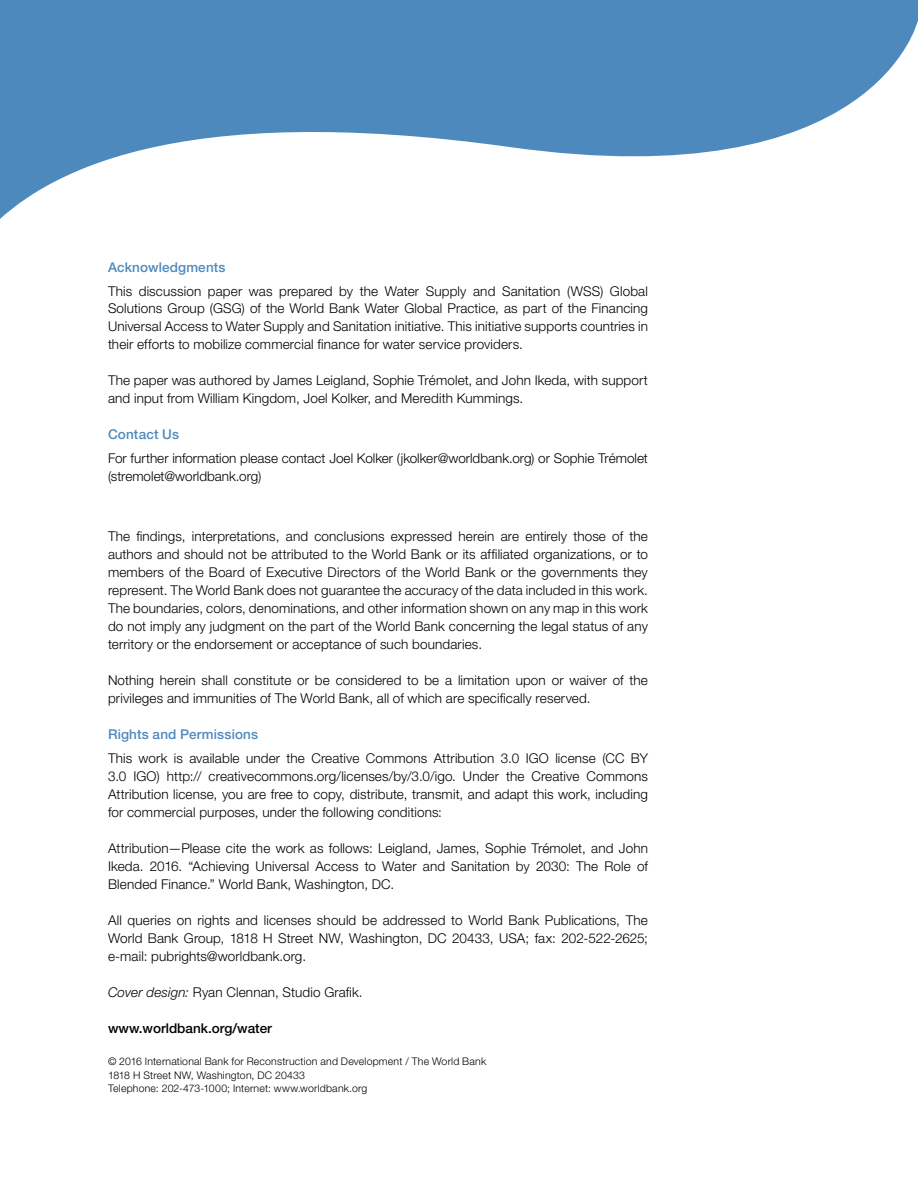
<style>
.page{position:relative;width:918px;height:1188px;background:#fff}
.page>*{position:absolute;margin:0;border:0;box-sizing:border-box;transform-origin:0 0}
.t1{font:300 13.5px/18px "Helvetica Neue LT Std";letter-spacing:.01em;color:#000;text-align:justify}
.t2{font:500 13.5px "Helvetica Neue LT Std";letter-spacing:.01em;color:#4e89be}
.t3{font:500 13.5px "Helvetica Neue LT Std";color:#000}
.t4{font:300 10.5px/13.5px "Helvetica Neue LT Std";letter-spacing:.02em;color:#000}
.s1{font-style:italic}
</style>
<div class="page">
<svg style="left:0;top:0;width:918px;height:219px;fill:#4e89be"></svg>
<p class="t2" style="left:108px;top:259px;width:119px">Acknowledgments</p>
<p class="t1" style="left:108px;top:281px;width:542px">This discussion paper was prepared by the Water Supply and Sanitation (WSS) Global Solutions Group (GSG) of the World Bank Water Global Practice, as part of the Financing Universal Access to Water Supply and Sanitation initiative. This initiative supports countries in their efforts to mobilize commercial finance for water service providers.</p>
<p class="t1" style="left:108px;top:371px;width:541px">The paper was authored by James Leigland, Sophie Trémolet, and John Ikeda, with support and input from William Kingdom, Joel Kolker, and Meredith Kummings.</p>
<p class="t2" style="left:108px;top:427px;width:73px">Contact Us</p>
<p class="t1" style="left:108px;top:449px;width:541px">For further information please contact Joel Kolker (jkolker@worldbank.org) or Sophie Trémolet (stremolet@worldbank.org)</p>
<p class="t1" style="left:108px;top:527px;width:542px">The findings, interpretations, and conclusions expressed herein are entirely those of the authors and should not be attributed to the World Bank or its affiliated organizations, or to members of the Board of Executive Directors of the World Bank or the governments they represent. The World Bank does not guarantee the accuracy of the data included in this work.<br>The boundaries, colors, denominations, and other information shown on any map in this work do not imply any judgment on the part of the World Bank concerning the legal status of any territory or the endorsement or acceptance of such boundaries.</p>
<p class="t1" style="left:108px;top:671px;width:541px">Nothing herein shall constitute or be considered to be a limitation upon or waiver of the privileges and immunities of The World Bank, all of which are specifically reserved.</p>
<p class="t2" style="left:108px;top:727px;width:152px">Rights and Permissions</p>
<p class="t1" style="left:108px;top:749px;width:542px">This work is available under the Creative Commons Attribution 3.0 IGO license (CC BY 3.0 IGO) http:// creativecommons.org/licenses/by/3.0/igo. Under the Creative Commons Attribution license, you are free to copy, distribute, transmit, and adapt this work, including for commercial purposes, under the following conditions:</p>
<p class="t1" style="left:108px;top:839px;width:542px">Attribution—Please cite the work as follows: Leigland, James, Sophie Trémolet, and John Ikeda. 2016. “Achieving Universal Access to Water and Sanitation by 2030: The Role of Blended Finance.” World Bank, Washington, DC.</p>
<p class="t1" style="left:108px;top:911px;width:542px">All queries on rights and licenses should be addressed to World Bank Publications, The World Bank Group, 1818 H Street NW, Washington, DC 20433, USA; fax: 202-522-2625; e-mail: pubrights@worldbank.org.</p>
<p class="t1" style="left:108px;top:983px;width:256px"><span class="s1">Cover design:</span> Ryan Clennan, Studio Grafik.</p>
<p class="t3" style="left:108px;top:1021px;width:166px">www.worldbank.org/water</p>
<p class="t4" style="left:108px;top:1054px;width:380px">© 2016 International Bank for Reconstruction and Development / The World Bank<br>1818 H Street NW, Washington, DC 20433<br>Telephone: 202-473-1000; Internet: www.worldbank.org</p>
</div>
